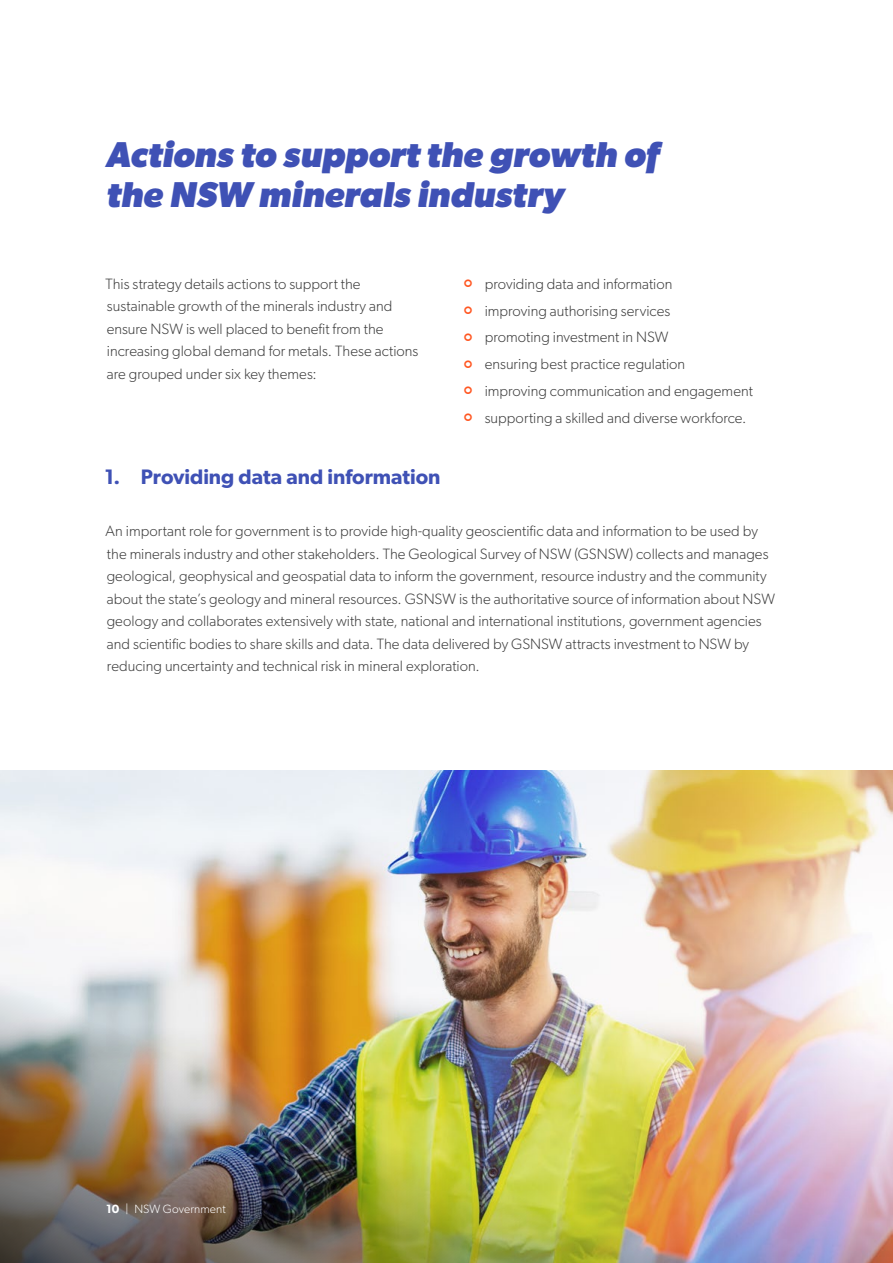
<style>
.page{position:relative;width:893px;height:1263px;background:#fff}
.page>*{position:absolute;margin:0;border:0;box-sizing:border-box;transform-origin:0 0}
.t1{font:italic 700 36px/39.6px "Gibson";color:#3f51b5}
.t2{font:600 21px "Gibson";color:#3f51b5}
.t3{font:300 15px/22.5px "Gibson";letter-spacing:.005em;color:#3c3c3c}
.t4{font:300 12px "Gibson";letter-spacing:.015em;color:#fff}
.s1{font-weight:600}
</style>
<div class="page">
<img style="left:0;top:770px;width:893px;height:493px">
<h2 class="t1" style="left:106px;top:134px;width:558px">Actions to support the growth of the NSW minerals industry</h2>
<p class="t3" style="left:106px;top:272px;width:314px">This strategy details actions to support the sustainable growth of the minerals industry and ensure NSW is well placed to beneft from the increasing global demand for metals. These actions are grouped under six key themes:</p>
<p class="t3" style="left:485px;top:272px;width:189px">providing data and information</p>
<p class="t3" style="left:485px;top:299px;width:187px">improving authorising services</p>
<p class="t3" style="left:485px;top:326px;width:185px">promoting investment in NSW</p>
<p class="t3" style="left:485px;top:352px;width:202px">ensuring best practice regulation</p>
<p class="t3" style="left:485px;top:379px;width:270px">improving communication and engagement</p>
<p class="t3" style="left:485px;top:406px;width:263px">supporting a skilled and diverse workforce.</p>
<h3 class="t2" style="left:104px;top:464px;width:338px">1. Providing data and information</h3>
<p class="t3" style="left:106px;top:520px;width:671px">An important role for government is to provide high-quality geoscientifc data and information to be used by the minerals industry and other stakeholders. The Geological Survey of NSW (GSNSW) collects and manages geological, geophysical and geospatial data to inform the government, resource industry and the community about the state’s geology and mineral resources. GSNSW is the authoritative source of information about NSW geology and collaborates extensively with state, national and international institutions, government agencies and scientifc bodies to share skills and data. The data delivered by GSNSW attracts investment to NSW by reducing uncertainty and technical risk in mineral exploration.</p>
<p class="t4" style="left:106px;top:1201px;width:121px"><span class="s1">10</span> | NSW Government</p>
</div>
